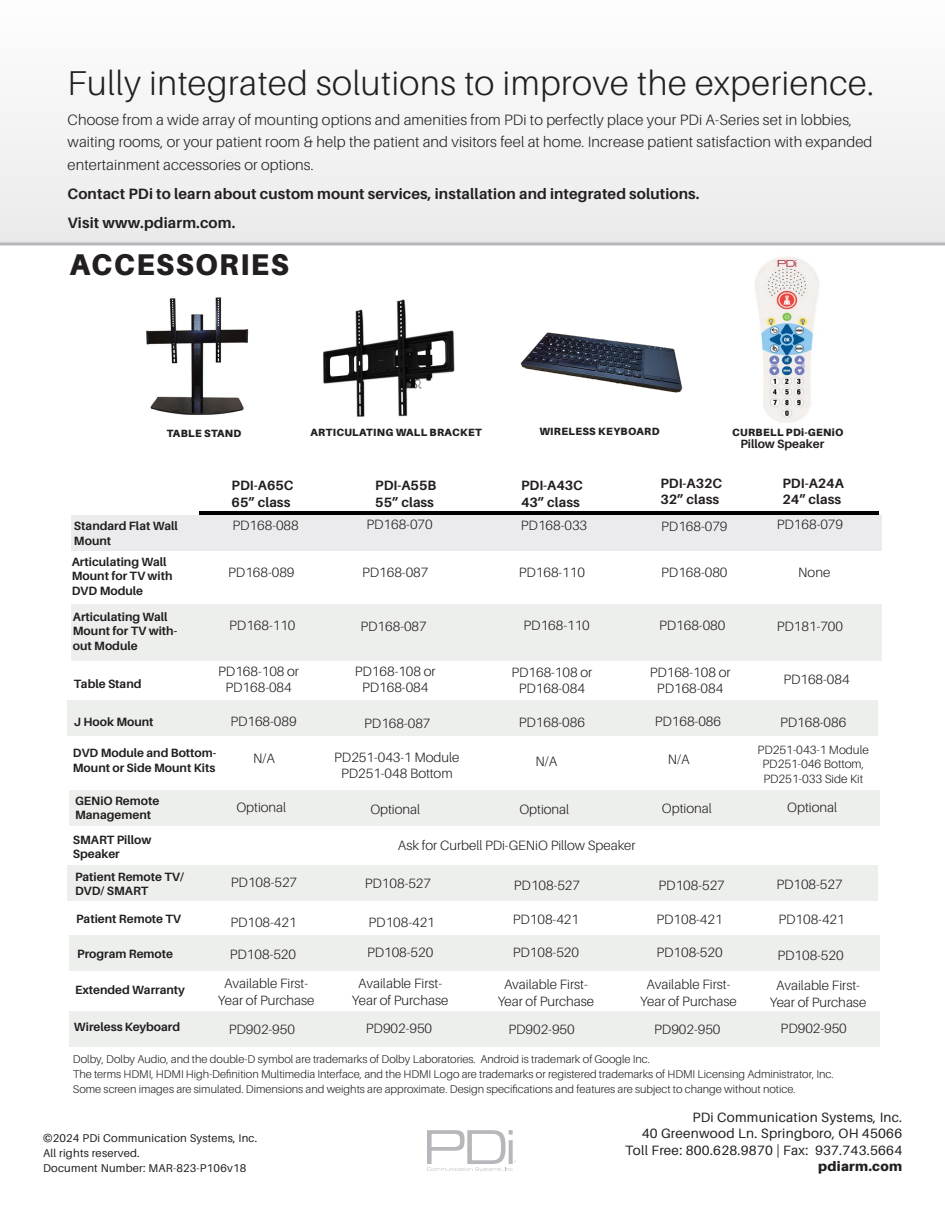
<style>
.page{position:relative;width:945px;height:1215px;background:#fff}
.page>*{position:absolute;margin:0;border:0;box-sizing:border-box;transform-origin:0 0}
.t1{font:300 34.5px "Aileron";letter-spacing:.02em;color:#231f20}
.t2{font:900 30px "Aileron";letter-spacing:.05em;color:#231f20;scale:.96 1}
.t3{font:300 15px/22.5px "Aileron";letter-spacing:.01em;color:#231f20}
.t4{font:700 15px "Aileron";letter-spacing:.01em;color:#231f20}
.t5{font:300 13.5px/16.2px "Aileron";color:#231f20;text-align:center}
.t6{font:13.5px/16.5px "Aileron";letter-spacing:.02em;color:#231f20;text-align:right}
.t7{font:700 13.5px/16.2px "Aileron";color:#231f20}
.t8{font:700 12px/14.4px "Aileron";color:#231f20}
.t9{font:300 12px/14.4px "Aileron";color:#231f20;text-align:center}
.t10{font:300 11.25px/15px "Aileron";color:#231f20}
.t11{font:11.25px/15px "Aileron";letter-spacing:.02em;color:#231f20}
.t12{font:900 10.5px "Aileron";letter-spacing:.03em;color:#231f20}
.t13{font:4.95px "Myriad Pro";color:#b6b7bb}
.s1{font-weight:900}
</style>
<div class="page">
<img style="left:520px;top:332px;width:163px;height:61px">
<img style="left:323px;top:299px;width:132px;height:118px">
<img style="left:146px;top:297px;width:103px;height:118px">
<div style="left:0;top:0;width:945px;height:245px;background:#f4f4f4"></div>
<hr style="left:0;top:242px;width:945px;height:3px;background:#b6b7bb">
<svg style="left:427px;top:1130px;width:86px;height:42px"></svg>
<svg style="left:509px;top:1140px;width:4px;height:24px"></svg>
<img style="left:755px;top:256px;width:65px;height:167px">
<hr style="left:199px;top:511px;width:680px;height:4px;background:#000">
<div style="left:70px;top:935px;width:810px;height:36px;background:#edefed"></div>
<div style="left:71px;top:515px;width:810px;height:36px;background:#ebebed"></div>
<div style="left:71px;top:604px;width:810px;height:56px;background:#edefed"></div>
<div style="left:68px;top:700px;width:810px;height:36px;background:#edefed"></div>
<div style="left:70px;top:790px;width:810px;height:36px;background:#edefed"></div>
<div style="left:68px;top:865px;width:810px;height:36px;background:#edefed"></div>
<div style="left:70px;top:1011px;width:810px;height:36px;background:#edefed"></div>
<p class="t1" style="left:68px;top:64px;width:808px">Fully integrated solutions to improve the experience.</p>
<p class="t3" style="left:68px;top:108px;width:806px">Choose from a wide array of mounting options and amenities from PDi to perfectly place your PDi A-Series set in lobbies, waiting rooms, or your patient room &amp; help the patient and visitors feel at home. Increase patient satisfaction with expanded entertainment accessories or options.</p>
<p class="t4" style="left:68px;top:185px;width:634px">Contact PDi to learn about custom mount services, installation and integrated solutions.</p>
<p class="t4" style="left:68px;top:214px;width:169px">Visit www.pdiarm.com.</p>
<p class="t2" style="left:70px;top:247px;width:230px">ACCESSORIES</p>
<p class="t12" style="left:167px;top:428px;width:76px">TABLE STAND</p>
<p class="t12" style="left:311px;top:427px;width:173px">ARTICULATING WALL BRACKET</p>
<p class="t12" style="left:539px;top:425px;width:122px">WIRELESS KEYBOARD</p>
<p class="t12" style="left:732px;top:427px;width:113px">CURBELL PDi-GENiO</p>
<p class="t8" style="left:740px;top:437px;width:85px">Pillow Speaker</p>
<p class="t8" style="left:74px;top:519px;width:105px">Standard Flat Wall<br>Mount</p>
<p class="t8" style="left:72px;top:555px;width:102px">Articulating Wall<br>Mount for TV with<br>DVD Module</p>
<p class="t8" style="left:73px;top:610px;width:106px">Articulating Wall<br>Mount for TV with&shy;out Module</p>
<p class="t8" style="left:74px;top:677px;width:69px">Table Stand</p>
<p class="t8" style="left:74px;top:715px;width:81px">J Hook Mount</p>
<p class="t7" style="left:232px;top:478px;width:63px">PDI-A65C<br>65” class</p>
<p class="t7" style="left:375px;top:478px;width:63px">PDI-A55B<br>55” class</p>
<p class="t7" style="left:521px;top:478px;width:63px">PDI-A43C<br>43” class</p>
<p class="t7" style="left:660px;top:476px;width:63px">PDI-A32C<br>32” class</p>
<p class="t7" style="left:782px;top:476px;width:63px">PDI-A24A<br>24” class</p>
<p class="t5" style="left:233px;top:518px;width:68px">PD168-088</p>
<p class="t5" style="left:366px;top:517px;width:68px">PD168-070</p>
<p class="t5" style="left:521px;top:518px;width:68px">PD168-033</p>
<p class="t5" style="left:661px;top:519px;width:68px">PD168-079</p>
<p class="t5" style="left:777px;top:517px;width:68px">PD168-079</p>
<p class="t5" style="left:228px;top:564px;width:68px">PD168-089</p>
<p class="t5" style="left:362px;top:564px;width:68px">PD168-087</p>
<p class="t5" style="left:519px;top:564px;width:68px">PD168-110</p>
<p class="t5" style="left:661px;top:564px;width:68px">PD168-080</p>
<p class="t5" style="left:798px;top:564px;width:33px">None</p>
<p class="t5" style="left:229px;top:617px;width:68px">PD168-110</p>
<p class="t5" style="left:361px;top:618px;width:68px">PD168-087</p>
<p class="t5" style="left:524px;top:617px;width:68px">PD168-110</p>
<p class="t5" style="left:659px;top:617px;width:68px">PD168-080</p>
<p class="t5" style="left:777px;top:618px;width:68px">PD181-700</p>
<p class="t5" style="left:218px;top:664px;width:82px">PD168-108 or<br>PD168-084</p>
<p class="t5" style="left:355px;top:664px;width:82px">PD168-108 or<br>PD168-084</p>
<p class="t5" style="left:511px;top:665px;width:82px">PD168-108 or<br>PD168-084</p>
<p class="t5" style="left:650px;top:665px;width:82px">PD168-108 or<br>PD168-084</p>
<p class="t5" style="left:783px;top:671px;width:68px">PD168-084</p>
<p class="t5" style="left:230px;top:713px;width:68px">PD168-089</p>
<p class="t5" style="left:364px;top:715px;width:68px">PD168-087</p>
<p class="t5" style="left:519px;top:714px;width:68px">PD168-086</p>
<p class="t5" style="left:655px;top:713px;width:68px">PD168-086</p>
<p class="t5" style="left:780px;top:714px;width:68px">PD168-086</p>
<p class="t8" style="left:73px;top:746px;width:145px">DVD Module and Bottom-<br>Mount or Side Mount Kits</p>
<p class="t5" style="left:253px;top:750px;width:23px">N/A</p>
<p class="t5" style="left:334px;top:749px;width:127px">PD251-043-1 Module<br>PD251-048 Bottom</p>
<p class="t5" style="left:536px;top:753px;width:23px">N/A</p>
<p class="t5" style="left:668px;top:751px;width:23px">N/A</p>
<p class="t9" style="left:758px;top:743px;width:113px">PD251-043-1 Module<br>PD251-046 Bottom,<br>PD251-033 Side Kit</p>
<p class="t5" style="left:236px;top:800px;width:51px">Optional</p>
<p class="t5" style="left:370px;top:802px;width:51px">Optional</p>
<p class="t5" style="left:519px;top:802px;width:51px">Optional</p>
<p class="t5" style="left:662px;top:801px;width:51px">Optional</p>
<p class="t5" style="left:787px;top:800px;width:51px">Optional</p>
<p class="t5" style="left:398px;top:837px;width:239px">Ask for Curbell PDi-GENiO Pillow Speaker</p>
<p class="t5" style="left:231px;top:874px;width:68px">PD108-527</p>
<p class="t5" style="left:365px;top:875px;width:68px">PD108-527</p>
<p class="t5" style="left:514px;top:877px;width:68px">PD108-527</p>
<p class="t5" style="left:659px;top:877px;width:68px">PD108-527</p>
<p class="t5" style="left:776px;top:876px;width:68px">PD108-527</p>
<p class="t5" style="left:230px;top:915px;width:68px">PD108-421</p>
<p class="t5" style="left:369px;top:914px;width:68px">PD108-421</p>
<p class="t5" style="left:513px;top:911px;width:68px">PD108-421</p>
<p class="t5" style="left:656px;top:911px;width:68px">PD108-421</p>
<p class="t5" style="left:778px;top:911px;width:68px">PD108-421</p>
<p class="t5" style="left:230px;top:947px;width:68px">PD108-520</p>
<p class="t5" style="left:367px;top:944px;width:68px">PD108-520</p>
<p class="t5" style="left:513px;top:944px;width:68px">PD108-520</p>
<p class="t5" style="left:656px;top:944px;width:68px">PD108-520</p>
<p class="t5" style="left:777px;top:948px;width:68px">PD108-520</p>
<p class="t8" style="left:75px;top:982px;width:112px">Extended Warranty</p>
<p class="t8" style="left:75px;top:793px;width:86px">GENiO Remote<br>Management</p>
<p class="t8" style="left:73px;top:832px;width:80px">SMART Pillow<br>Speaker</p>
<p class="t8" style="left:75px;top:870px;width:110px">Patient Remote TV/<br>DVD/ SMART</p>
<p class="t8" style="left:76px;top:912px;width:107px">Patient Remote TV</p>
<p class="t8" style="left:77px;top:947px;width:97px">Program Remote</p>
<p class="t5" style="left:218px;top:976px;width:98px">Available First-<br>Year of Purchase</p>
<p class="t5" style="left:352px;top:976px;width:98px">Available First-<br>Year of Purchase</p>
<p class="t5" style="left:498px;top:977px;width:98px">Available First-<br>Year of Purchase</p>
<p class="t5" style="left:640px;top:977px;width:98px">Available First-<br>Year of Purchase</p>
<p class="t5" style="left:770px;top:978px;width:98px">Available First-<br>Year of Purchase</p>
<p class="t5" style="left:229px;top:1021px;width:68px">PD902-950</p>
<p class="t5" style="left:366px;top:1020px;width:68px">PD902-950</p>
<p class="t5" style="left:508px;top:1021px;width:68px">PD902-950</p>
<p class="t5" style="left:654px;top:1021px;width:68px">PD902-950</p>
<p class="t5" style="left:781px;top:1020px;width:68px">PD902-950</p>
<p class="t8" style="left:74px;top:1020px;width:108px">Wireless Keyboard</p>
<p class="t10" style="left:73px;top:1052px;width:762px">Dolby, Dolby Audio, and the double-D symbol are trademarks of Dolby Laboratories. Android is trademark of Google Inc.<br>The terms HDMI, HDMI High-Definition Multimedia Interface, and the HDMI Logo are trademarks or registered trademarks of HDMI Licensing Administrator, Inc.<br>Some screen images are simulated. Dimensions and weights are approximate. Design specifications and features are subject to change without notice.</p>
<p class="t11" style="left:43px;top:1130px;width:216px">©2024 PDi Communication Systems, Inc.<br>All rights reserved.<br>Document Number: MAR-823-P106v18</p>
<p class="t13" style="left:514px;top:1159px;width:4px">®</p>
<p class="t6" style="left:625px;top:1109px;width:279px">PDi Communication Systems, Inc.<br>40 Greenwood Ln. Springboro, OH 45066<br>Toll Free: 800.628.9870 | Fax: 937.743.5664 <span class="s1">pdiarm.com</span></p>
</div>
